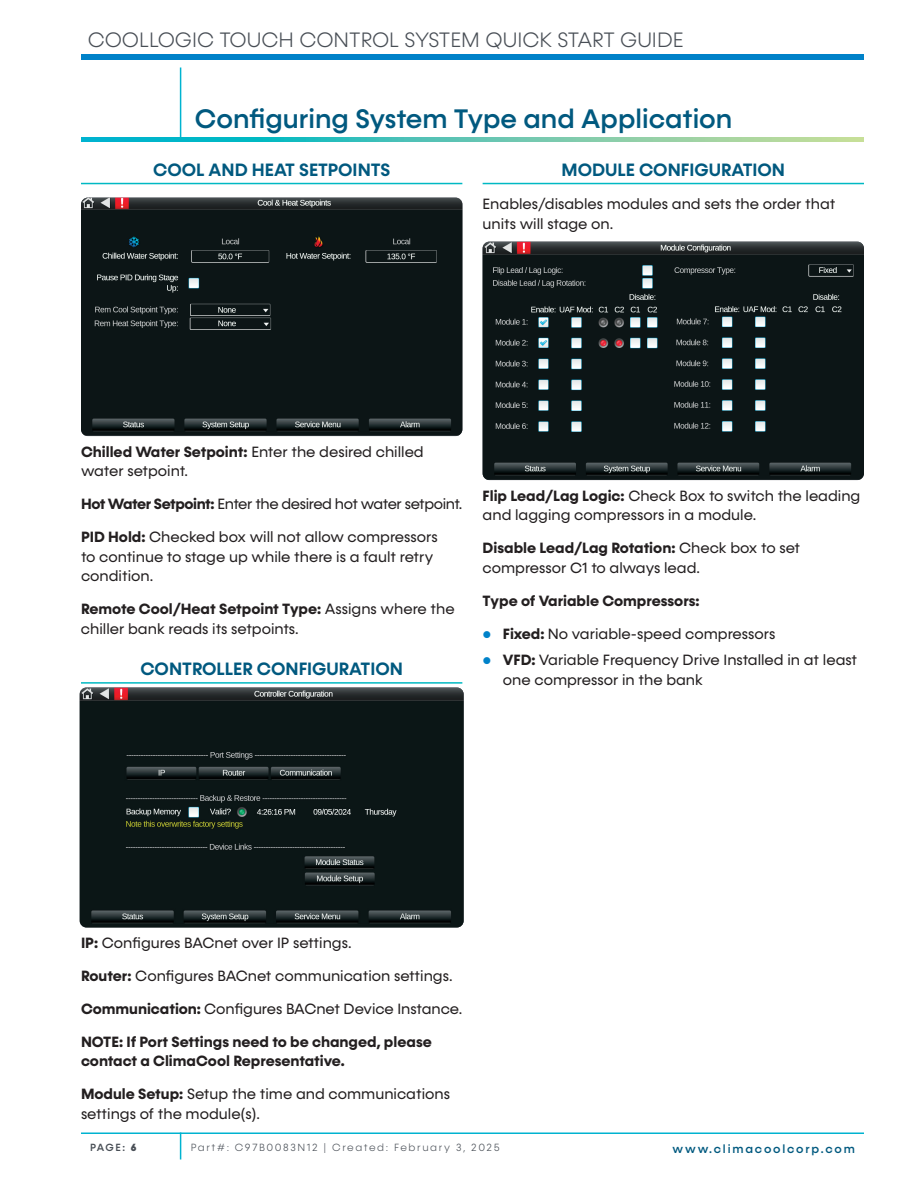
<style>
.page{position:relative;width:918px;height:1188px;background:#fff}
.page>*{position:absolute;margin:0;border:0;box-sizing:border-box;transform-origin:0 0}
.t1{font:500 27px "Konnect";color:#01597f}
.t2{font:300 21px "Konnect";color:#484e55}
.t3{font:600 18px "Konnect";color:#01597f}
.t4{font:15px/19.5px "Konnect";color:#231f20}
.t5{font:700 15px/19.5px "Konnect";color:#231f20}
.t6{font:15px "Konnect";letter-spacing:-.025em;color:#231f20}
.t7{font:500 12px "Konnect";letter-spacing:.15em;color:#01597f}
.t8{font:300 10.5px "Konnect";letter-spacing:.15em;color:#484e55}
.t9{font:500 10.5px "Konnect";color:#484e55}
.s1{font-weight:700}
.s2{font-weight:800}
</style>
<div class="page">
<div style="left:81px;top:54px;width:783px;height:5px;background:#0082c9"></div>
<hr style="left:180px;top:68px;width:1px;height:71px;background:#00b3d0">
<hr style="left:81px;top:1132px;width:783px;height:2px;background:#00b3d0">
<svg style="left:180px;top:1132px;width:1px;height:28px"></svg>
<svg style="left:81px;top:138px;width:783px;height:3px;background:#5ac6b3"></svg>
<hr style="left:81px;top:183px;width:381px;height:1px;background:#00b9c3">
<hr style="left:81px;top:682px;width:381px;height:2px;background:#00b9c3">
<img style="left:81px;top:198px;width:381px;height:238px">
<img style="left:80px;top:688px;width:384px;height:239px">
<hr style="left:483px;top:183px;width:381px;height:1px;background:#00b9c3">
<img style="left:483px;top:242px;width:381px;height:238px">
<h2 class="t2" style="left:88px;top:28px;width:594px">COOLLOGIC TOUCH CONTROL SYSTEM QUICK START GUI DE</h2>
<h1 class="t1" style="left:195px;top:103px;width:539px">Configuring System Type and Application</h1>
<p class="t3" style="left:153px;top:159px;width:238px">COOL AND HEAT SETPOINTS</p>
<p class="t3" style="left:562px;top:159px;width:225px">MODULE CONFIGURATION</p>
<p class="t4" style="left:483px;top:194px;width:354px">Enables/disables modules and sets the order that units will stage on.</p>
<p class="t4" style="left:81px;top:442px;width:344px"><span class="s1">Chilled Water Setpoint:</span> Enter the desired chilled water setpoint.</p>
<p class="t6" style="left:81px;top:495px;width:383px"><span class="s1">Hot Water Setpoint:</span> Enter the desired hot water setpoint.</p>
<p class="t4" style="left:81px;top:527px;width:358px"><span class="s1">PID Hold:</span> Checked box will not allow compressors to continue to stage up while there is a fault retry condition.</p>
<p class="t4" style="left:81px;top:599px;width:375px"><span class="s1">Remote Cool/Heat Setpoint Type:</span> Assigns where the chiller bank reads its setpoints.</p>
<p class="t3" style="left:140px;top:659px;width:264px">CONTROLLER CONFIGURATION</p>
<p class="t4" style="left:483px;top:486px;width:379px"><span class="s1">Flip Lead/Lag Logic:</span> Check Box to switch the leading and lagging compressors in a module.</p>
<p class="t4" style="left:483px;top:539px;width:319px"><span class="s1">Disable Lead/Lag Rotation:</span> Check box to set compressor C1 to always lead.</p>
<p class="t5" style="left:483px;top:591px;width:219px">Type of Variable Compressors:</p>
<p class="t4" style="left:503px;top:621px;width:356px;line-height:26.2px"><span class="s1">Fixed:</span> No variable-speed compressors<br><span class="s1">VFD:</span> Variable Frequency Drive Installed in at least</p>
<p class="t4" style="left:503px;top:670px;width:202px">one compressor in the bank</p>
<p class="t4" style="left:81px;top:933px;width:272px"><span class="s1">IP:</span> Configures BACnet over IP settings.</p>
<p class="t4" style="left:81px;top:966px;width:373px"><span class="s1">Router:</span> Configures BACnet communication settings.</p>
<p class="t4" style="left:81px;top:999px;width:383px"><span class="s1">Communication:</span> Configures BACnet Device Instance.</p>
<p class="t5" style="left:81px;top:1032px;width:352px">NOTE: If Port Settings need to be changed, please contact a ClimaCool Representative.</p>
<p class="t4" style="left:81px;top:1085px;width:371px"><span class="s1">Module Setup:</span> Setup the time and communications settings of the module(s).</p>
<p class="t9" style="left:90px;top:1142px;width:48px">PAGE: <span class="s2">6</span></p>
<p class="t8" style="left:191px;top:1142px;width:311px">PART#: C97B0083N 12 | CREATED: FEBRUARY 3, 2025</p>
<p class="t7" style="left:673px;top:1141px;width:184px">www.climacoolcorp.com</p>
</div>
